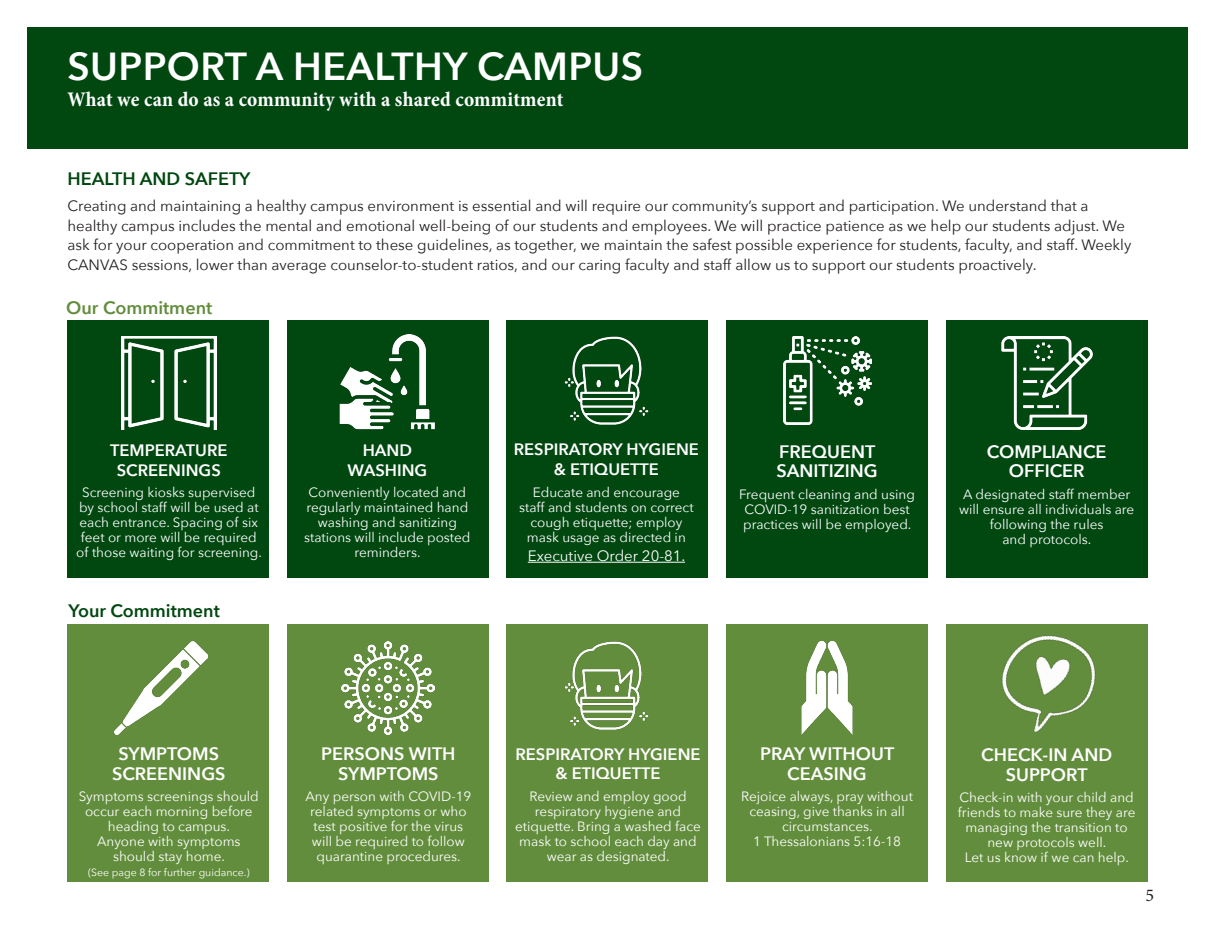
<style>
.page{position:relative;width:1215px;height:945px;background:#fff}
.page>*{position:absolute;margin:0;border:0;box-sizing:border-box;transform-origin:0 0}
.t1{font:600 45px "Avenir Next";letter-spacing:.01em;color:#fff}
.t2{font:600 39px "Avenir Next";letter-spacing:.01em;color:#fff}
.t3{font:700 condensed 21px "Minion Pro";letter-spacing:.01em;color:#fff}
.t4{font:600 18px/19.5px "Avenir Next";color:#fff;text-align:center}
.t5{font:600 18px "Avenir Next";color:#004710}
.t6{font:600 18px "Avenir Next";color:#628d3c}
.t7{font:18px "Minion Pro";color:#231f20}
.t8{font:600 16.5px/19.5px "Avenir Next";color:#fff;text-align:center}
.t9{font:15px/19.5px "Avenir Next";color:#231f20}
.t10{font:15px "Avenir Next";color:#fff}
.t11{font:13.5px/15px "Avenir Next";color:#fff;text-align:center}
.t12{font:10.5px "Avenir Next";color:#fff}
</style>
<div class="page">
<div style="left:27px;top:27px;width:1161px;height:121px;background:#004710"></div>
<div style="left:68px;top:321px;width:201px;height:257px;background:#004710"></div>
<div style="left:287px;top:321px;width:202px;height:257px;background:#004710"></div>
<div style="left:507px;top:321px;width:201px;height:257px;background:#004710"></div>
<div style="left:726px;top:321px;width:202px;height:257px;background:#004710"></div>
<div style="left:946px;top:321px;width:202px;height:257px;background:#004710"></div>
<div style="left:68px;top:624px;width:201px;height:258px;background:#628d3c"></div>
<div style="left:287px;top:624px;width:202px;height:258px;background:#628d3c"></div>
<div style="left:507px;top:624px;width:201px;height:258px;background:#628d3c"></div>
<div style="left:726px;top:624px;width:202px;height:258px;background:#628d3c"></div>
<div style="left:946px;top:624px;width:202px;height:258px;background:#628d3c"></div>
<img style="left:122px;top:336px;width:94px;height:93px">
<hr style="left:528px;top:562px;width:157px;height:1px;background:#fff">
<img style="left:564px;top:336px;width:85px;height:89px">
<img style="left:783px;top:336px;width:88px;height:89px">
<img style="left:1001px;top:336px;width:92px;height:93px">
<img style="left:340px;top:335px;width:95px;height:94px">
<img style="left:114px;top:642px;width:93px;height:92px">
<img style="left:341px;top:642px;width:93px;height:92px">
<img style="left:801px;top:642px;width:52px;height:92px">
<img style="left:1001px;top:635px;width:95px;height:98px">
<img style="left:564px;top:641px;width:85px;height:88px">
<p class="t2" style="left:68px;top:33px;width:577px">SUPPORT A HEALTHY CAMPUS</p>
<p class="t3" style="left:68px;top:84px;width:497px">What we can do as a community with a shared commitment</p>
<p class="t1" style="left:65px;top:62px;width:926px">PLANNING FOR OUR RETURN TO CAMPUS</p>
<p class="t5" style="left:68px;top:163px;width:184px">HEALTH AND SAFETY</p>
<p class="t9" style="left:68px;top:196px;width:1065px">Creating and maintaining a healthy campus environment is essential and will require our community’s support and participation. We understand that a healthy campus includes the mental and emotional well-being of our students and employees. We will practice patience as we help our students adjust. We ask for your cooperation and commitment to these guidelines, as together, we maintain the safest possible experience for students, faculty, and staff. Weekly CANVAS sessions, lower than average counselor-to-student ratios, and our caring faculty and staff allow us to support our students proactively.</p>
<p class="t6" style="left:66px;top:292px;width:148px">Our Commitment</p>
<p class="t8" style="left:110px;top:440px;width:119px">TEMPERATURE<br>SCREENINGS</p>
<p class="t11" style="left:76px;top:485px;width:187px">Screening kiosks supervised by school staff will be used at each entrance. Spacing of six feet or more will be required of those waiting for screening.</p>
<p class="t5" style="left:69px;top:595px;width:153px">Your Commitment</p>
<p class="t8" style="left:347px;top:440px;width:81px">HAND<br>WASHING</p>
<p class="t11" style="left:304px;top:485px;width:168px">Conveniently located and regularly maintained hand washing and sanitizing stations will include posted reminders.</p>
<p class="t8" style="left:514px;top:439px;width:187px">RESPIRATORY HYGIENE &amp; ETIQUETTE</p>
<p class="t11" style="left:519px;top:484px;width:176px">Educate and encourage staff and students on correct cough etiquette; employ mask usage as directed in</p>
<p class="t10" style="left:528px;top:543px;width:159px">Executive Order 20-81.</p>
<p class="t4" style="left:776px;top:441px;width:103px;text-align:left">FREQUENT<br>SANITIZING</p>
<p class="t11" style="left:739px;top:486px;width:177px;text-align:left">Frequent cleaning and using<br>COVID-19 sanitization best practices will be employed.</p>
<p class="t4" style="left:987px;top:441px;width:121px">COMPLIANCE<br>OFFICER</p>
<p class="t11" style="left:959px;top:486px;width:177px">A designated staff member will ensure all individuals are following the rules<br>and protocols.</p>
<p class="t4" style="left:112px;top:744px;width:115px">SYMPTOMS<br>SCREENINGS</p>
<p class="t11" style="left:79px;top:789px;width:182px">Symptoms screenings should occur each morning before heading to campus.<br>Anyone with symptoms should stay home.</p>
<p class="t12" style="left:88px;top:864px;width:163px">(See page 8 for further guidance.)</p>
<p class="t4" style="left:321px;top:744px;width:136px">PERSONS WITH<br>SYMPTOMS</p>
<p class="t11" style="left:306px;top:789px;width:167px">Any person with COVID-19 related symptoms or who</p>
<p class="t11" style="left:312px;top:819px;width:155px">test positive for the virus will be required to follow quarantine procedures.</p>
<p class="t8" style="left:515px;top:744px;width:187px">RESPIRATORY HYGIENE &amp; ETIQUETTE</p>
<p class="t11" style="left:515px;top:788px;width:187px">Review and employ good respiratory hygiene and etiquette. Bring a washed face mask to school each day and wear as designated.</p>
<p class="t4" style="left:760px;top:744px;width:136px">PRAY WITHOUT<br>CEASING</p>
<p class="t11" style="left:741px;top:789px;width:173px">Rejoice always, pray without ceasing, give thanks in all circumstances.</p>
<p class="t11" style="left:753px;top:834px;width:149px">1 Thessalonians 5:16-18</p>
<p class="t4" style="left:981px;top:745px;width:132px">CHECK-IN AND<br>SUPPORT</p>
<p class="t11" style="left:958px;top:790px;width:179px">Check-in with your child and friends to make sure they are managing the transition to new protocols well.<br>Let us know if we can help.</p>
<p class="t7" style="left:1145px;top:884px;width:10px">5</p>
</div>
